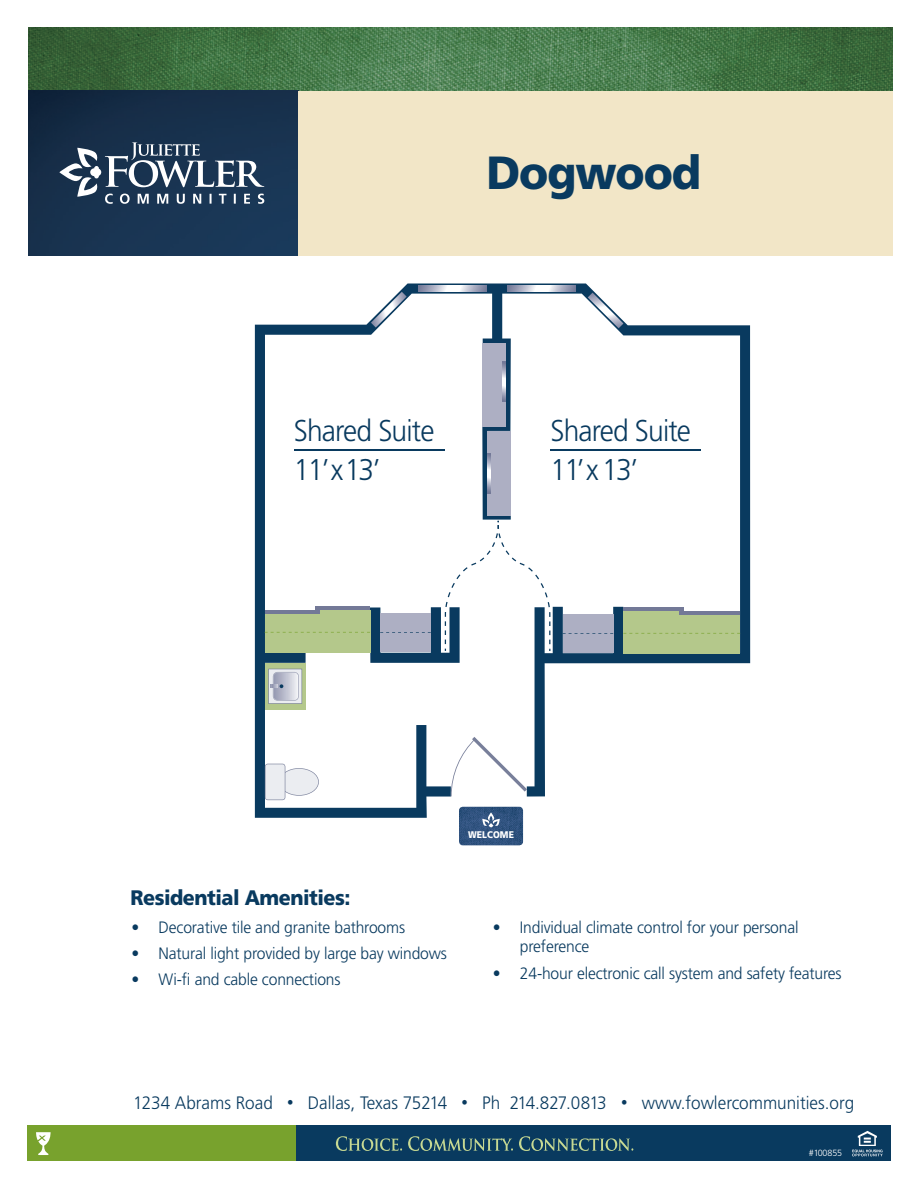
<style>
.page{position:relative;width:918px;height:1188px;background:#fff}
.page>*{position:absolute;margin:0;border:0;box-sizing:border-box;transform-origin:0 0}
.t1{font:900 46.5px "Frutiger";letter-spacing:-.025em;color:#093a5f;scale:.94 1}
.t2{font:300 30px/39px "Frutiger";letter-spacing:-.03em;color:#093a5f;scale:.94 1}
.t3{font:900 21px "Frutiger";letter-spacing:-.025em;color:#093a5f;scale:.94 1}
.t4{font:300 18px "Frutiger";color:#093a5f;scale:.95 1}
.t5{font:300 16.5px/19.5px "Frutiger";letter-spacing:-.01em;color:#093a5f;scale:.95 1}
.t6{font:900 9.6px "Frutiger";letter-spacing:.01em;color:#fff;scale:.9 1}
.t7{font:300 9px "Frutiger";letter-spacing:-.015em;color:#fff}
.s1{font-size:13.5px}
</style>
<div class="page">
<img style="left:29px;top:27px;width:864px;height:64px">
<img style="left:29px;top:91px;width:269px;height:164px">
<svg style="left:59px;top:148px;width:40px;height:49px"></svg>
<svg style="left:105px;top:194px;width:159px;height:10px;background:#586d82"></svg>
<svg style="left:105px;top:142px;width:159px;height:45px"></svg>
<div style="left:298px;top:91px;width:595px;height:164px;background:#f2e6c7"></div>
<div style="left:27px;top:1126px;width:269px;height:35px;background:#78a22d"></div>
<div style="left:296px;top:1126px;width:595px;height:35px;background:#093a5f"></div>
<svg style="left:336px;top:1136px;width:297px;height:15px"></svg>
<svg style="left:852px;top:1131px;width:31px;height:25px"></svg>
<svg style="left:36px;top:1132px;width:15px;height:23px"></svg>
<img style="left:459px;top:818px;width:64px;height:27px">
<svg style="left:482px;top:818px;width:18px;height:9px"></svg>
<svg style="left:255px;top:284px;width:495px;height:534px"></svg>
<svg style="left:419px;top:285px;width:68px;height:7px"></svg>
<svg style="left:371px;top:292px;width:36px;height:36px"></svg>
<svg style="left:588px;top:293px;width:35px;height:35px"></svg>
<svg style="left:508px;top:285px;width:67px;height:7px"></svg>
<svg style="left:451px;top:737px;width:76px;height:59px"></svg>
<svg style="left:265px;top:764px;width:54px;height:36px"></svg>
<div style="left:487px;top:431px;width:23px;height:84px;background:#adafc3"></div>
<div style="left:623px;top:611px;width:117px;height:42px;background:#b4c88b"></div>
<div style="left:265px;top:610px;width:105px;height:43px;background:#b4c88b"></div>
<div style="left:563px;top:615px;width:50px;height:38px;background:#adafc3"></div>
<div style="left:380px;top:614px;width:51px;height:38px;background:#adafc3"></div>
<div style="left:483px;top:343px;width:23px;height:83px;background:#adafc3"></div>
<svg style="left:563px;top:633px;width:50px;height:1px"></svg>
<svg style="left:380px;top:632px;width:51px;height:1px"></svg>
<svg style="left:623px;top:633px;width:117px;height:1px"></svg>
<svg style="left:265px;top:632px;width:105px;height:1px"></svg>
<svg style="left:503px;top:362px;width:3px;height:40px"></svg>
<svg style="left:487px;top:453px;width:3px;height:40px"></svg>
<hr style="left:623px;top:607px;width:61px;height:4px;background:#737997">
<hr style="left:316px;top:606px;width:54px;height:4px;background:#737997">
<hr style="left:680px;top:611px;width:60px;height:4px;background:#737997">
<hr style="left:265px;top:610px;width:54px;height:4px;background:#737997">
<svg style="left:445px;top:521px;width:105px;height:130px"></svg>
<hr style="left:294px;top:449px;width:151px;height:2px;background:#093a5f">
<hr style="left:550px;top:449px;width:151px;height:2px;background:#093a5f">
<div style="left:265px;top:663px;width:41px;height:47px;background:#b4c88b"></div>
<svg style="left:268px;top:669px;width:34px;height:35px"></svg>
<h1 class="t1" style="left:486px;top:145px;width:230px">Dogwood</h1>
<h2 class="t2" style="left:294px;top:411px;width:151px">Shared Suite<br>11’x13’</h2>
<h2 class="t2" style="left:550px;top:411px;width:151px">Shared Suite<br>11’x 13’</h2>
<p class="t3" style="left:131px;top:885px;width:236px">Residential Amenities:</p>
<p class="t5" style="left:132px;top:917px;width:290px">• Decorative tile and granite bathrooms</p>
<p class="t5" style="left:132px;top:944px;width:333px">• Natural light provided by large bay windows</p>
<p class="t5" style="left:132px;top:970px;width:221px">• Wi-fi and cable connections</p>
<p class="t6" style="left:468px;top:829px;width:52px">WELCOME</p>
<p class="t5" style="left:520px;top:917px;width:295px;text-indent:-27px">• Individual climate control for your personal preference</p>
<p class="t5" style="left:493px;top:963px;width:369px">• 24-hour electronic call system and safety features</p>
<p class="t4" style="left:133px;top:1092px;width:761px">1234 Abrams Road <span class="s1">•</span> Dallas, Texas 75214 <span class="s1">•</span> Ph 214.827.0813 <span class="s1">•</span> www.fowlercommunities.org</p>
<p class="t7" style="left:809px;top:1148px;width:35px">#100855</p>
</div>
